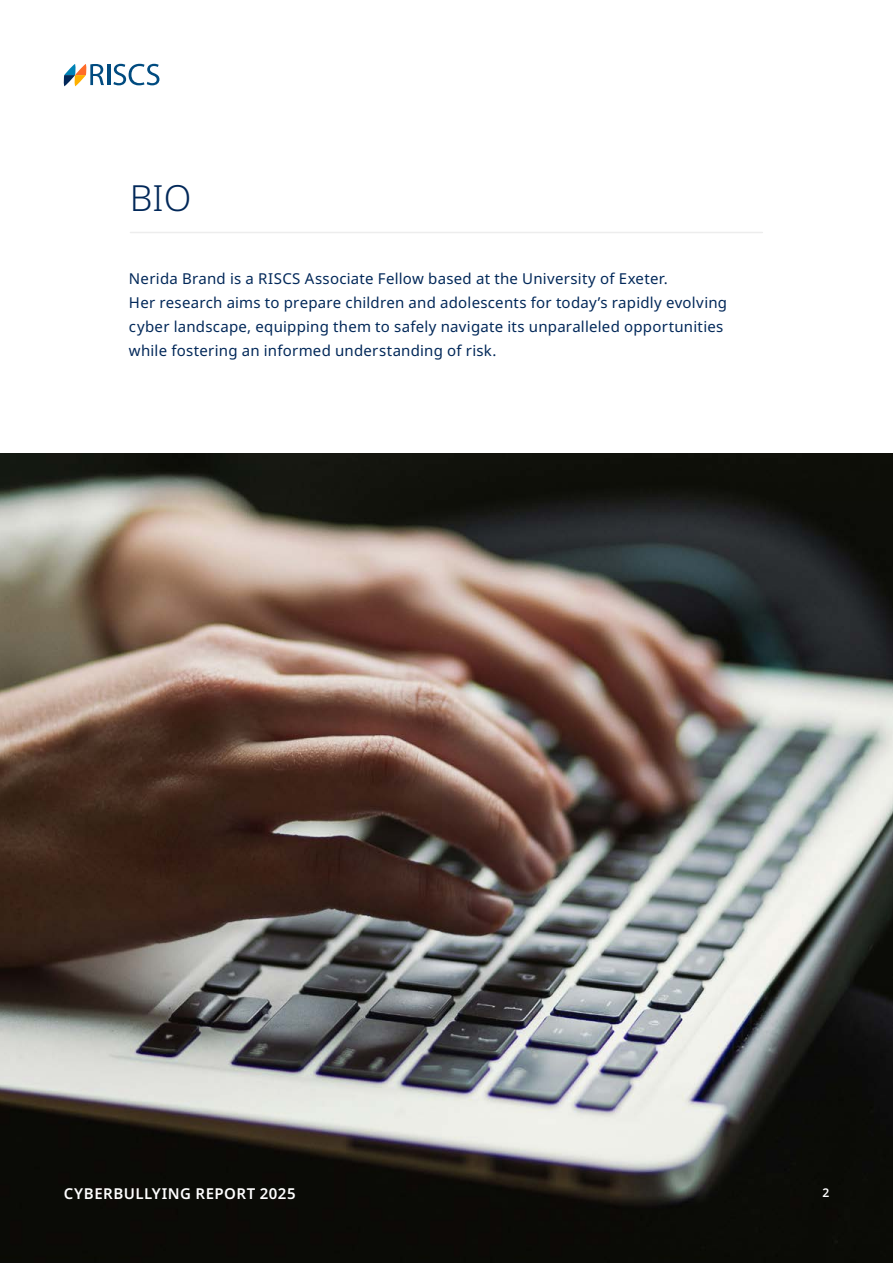
<style>
.page{position:relative;width:893px;height:1263px;background:#fff}
.page>*{position:absolute;margin:0;border:0;box-sizing:border-box;transform-origin:0 0}
.t1{font:300 36px "Noto Sans";color:#022859}
.t2{font:15px/24px "Noto Sans";letter-spacing:.015em;color:#022859}
.t3{font:600 15px "Noto Sans";letter-spacing:.03em;color:#fff}
.t4{font:600 12px "Noto Sans";color:#fff}
</style>
<div class="page">
<svg style="left:63px;top:64px;width:41px;height:22px"></svg>
<hr style="left:107px;top:64px;width:3px;height:21px;background:#004b80">
<svg style="left:113px;top:64px;width:46px;height:21px"></svg>
<img style="left:0;top:454px;width:893px;height:809px">
<hr style="left:130px;top:232px;width:632px;height:1px;background:#ededed">
<h1 class="t1" style="left:130px;top:172px;width:63px">BIO</h1>
<p class="t2" style="left:129px;top:267px;width:600px">Nerida Brand is a RISCS Associate Fellow based at the University of Exeter.<br>Her research aims to prepare children and adolescents for today’s rapidly evolving cyber landscape, equipping them to safely navigate its unparalleled opportunities while fostering an informed understanding of risk.</p>
<p class="t3" style="left:64px;top:1183px;width:233px">CYBERBULLYING REPORT 2025</p>
<p class="t4" style="left:822px;top:1184px;width:8px">2</p>
</div>
